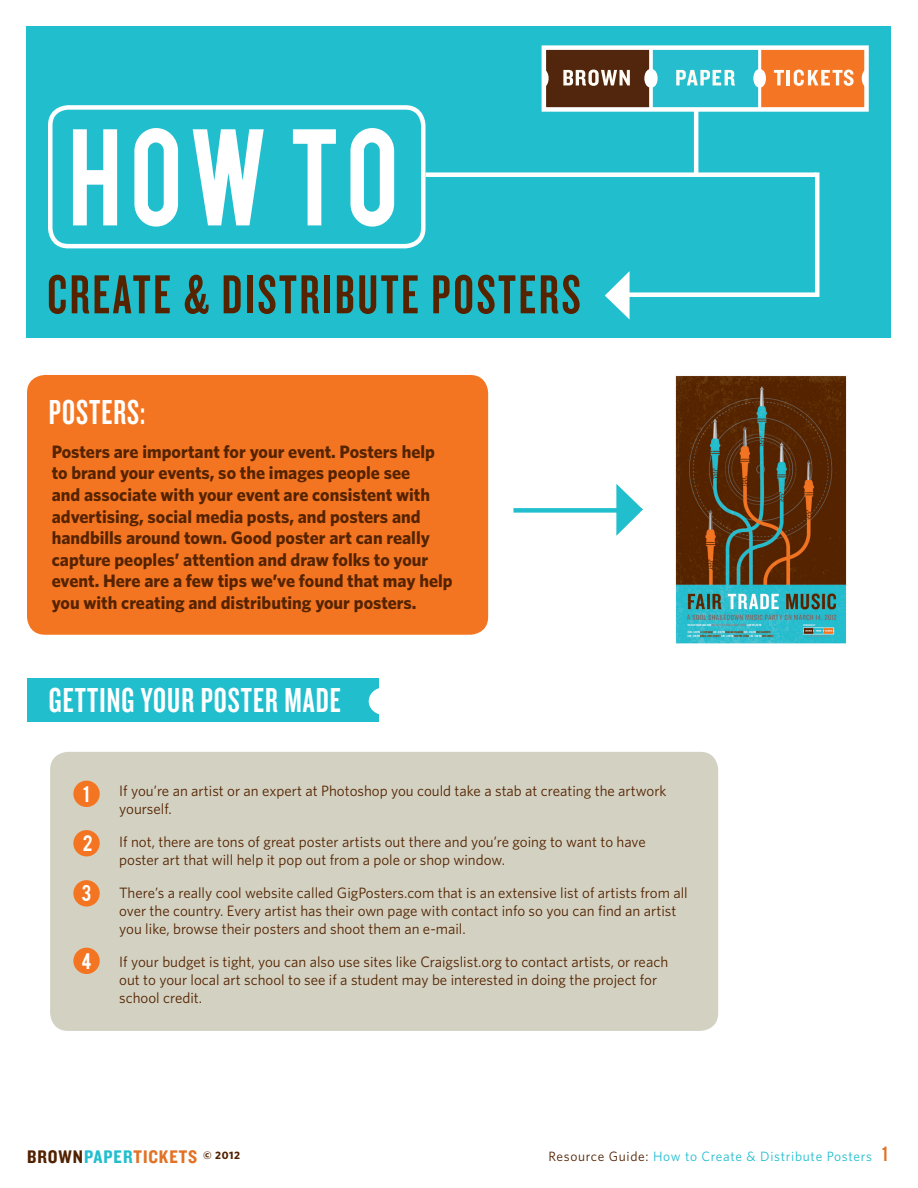
<style>
.page{position:relative;width:918px;height:1188px;background:#fff}
.page>*{position:absolute;margin:0;border:0;box-sizing:border-box;transform-origin:0 0}
.t1{font:108px "Bebas";color:#fff;scale:.95 1}
.t2{font:57px "Knockout 48 Featherweight";letter-spacing:.05em;color:#552300;scale:.95 1}
.t3{font:36px "Knockout 48 Featherweight";letter-spacing:.03em;color:#fff;scale:.95 1}
.t4{font:18.9px "Knockout 50 Welterweight";letter-spacing:.05em;color:#e17226}
.t5{font:700 18px/21.6px "Whitney";color:#552300}
.t6{font:17.7px "Bebas";color:#fff;scale:1.05 1}
.t7{font:15px/18px "Whitney";color:#552300}
.t8{font:13.5px "Whitney";letter-spacing:.05em;color:#21bece}
.s1{color:#512100}
.s2{color:#21bece}
.s3{font-family:"Bebas";font-size:16.2px;color:#e17226}
</style>
<div class="page">
<div style="left:26px;top:26px;width:865px;height:312px;background:#21bece"></div>
<div style="left:48px;top:105px;width:378px;height:143px;border:4px solid #fff;border-radius:18px"></div>
<div style="left:426px;top:172px;width:390px;height:5px;background:#fff"></div>
<hr style="left:815px;top:172px;width:4px;height:125px;background:#fff">
<hr style="left:694px;top:79px;width:4px;height:96px;background:#fff">
<svg style="left:547px;top:50px;width:317px;height:57px"></svg>
<div style="left:542px;top:45px;width:327px;height:67px;border:4px solid #fff"></div>
<div style="left:618px;top:292px;width:199px;height:5px;background:#fff"></div>
<svg style="left:605px;top:271px;width:25px;height:49px"></svg>
<div style="left:27px;top:375px;width:461px;height:260px;background:#f47521;border-radius:18px"></div>
<div style="left:27px;top:679px;width:351px;height:43px;background:#21bece"></div>
<div style="left:369px;top:687px;width:31px;height:28px;background:#fff;border-radius:50%"></div>
<img style="left:675px;top:375px;width:172px;height:269px">
<div style="left:513px;top:508px;width:114px;height:5px;background:#21bece"></div>
<svg style="left:616px;top:484px;width:27px;height:52px"></svg>
<div style="left:50px;top:752px;width:668px;height:279px;background:#d2d1c2;border-radius:18px"></div>
<div style="left:73px;top:781px;width:27px;height:26px;background:#f47521;border-radius:50%"></div>
<div style="left:73px;top:830px;width:27px;height:26px;background:#f47521;border-radius:50%"></div>
<div style="left:73px;top:880px;width:27px;height:27px;background:#f47521;border-radius:50%"></div>
<div style="left:73px;top:948px;width:27px;height:26px;background:#f47521;border-radius:50%"></div>
<h1 class="t1" style="left:68px;top:99px;width:350px">HOW TO</h1>
<h2 class="t2" style="left:47px;top:260px;width:563px">CREATE &amp; DISTRIBUTE POSTERS</h2>
<h3 class="t3" style="left:49px;top:390px;width:103px">POSTERS:</h3>
<p class="t5" style="left:52px;top:440px;width:402px">Posters are important for your event. Posters help to brand your events, so the images people see<br>and associate with your event are consistent with advertising, social media posts, and posters and handbills around town. Good poster art can really capture peoples’ attention and draw folks to your event. Here are a few tips we’ve found that may help you with creating and distributing your posters.</p>
<h3 class="t3" style="left:49px;top:679px;width:309px">GETTING YOUR POSTER MADE</h3>
<p class="t6" style="left:83px;top:781px;width:8px">1</p>
<p class="t6" style="left:83px;top:830px;width:11px">2</p>
<p class="t6" style="left:81px;top:881px;width:11px">3</p>
<p class="t6" style="left:81px;top:948px;width:11px">4</p>
<p class="t7" style="left:119px;top:781px;width:549px">If you’re an artist or an expert at Photoshop you could take a stab at creating the artwork yourself.</p>
<p class="t7" style="left:119px;top:832px;width:528px">If not, there are tons of great poster artists out there and you’re going to want to have poster art that will help it pop out from a pole or shop window.</p>
<p class="t7" style="left:119px;top:883px;width:570px">There’s a really cool website called GigPosters.com that is an extensive list of artists from all over the country. Every artist has their own page with contact info so you can find an artist you like, browse their posters and shoot them an e-mail.</p>
<p class="t7" style="left:119px;top:952px;width:550px">If your budget is tight, you can also use sites like Craigslist.org to contact artists, or reach out to your local art school to see if a student may be interested in doing the project for school credit.</p>
<p class="t4" style="left:27px;top:1144px;width:215px"><span class="s1">BROWN</span><span class="s2">PAPER</span>TICKETS <sup>©</sup> <sup>2012</sup></p>
<p class="t8" style="left:548px;top:1147px;width:341px"><span class="s1">Resource Guide:</span> How to Create &amp; Distribute Posters <span class="s3">1</span></p>
</div>
